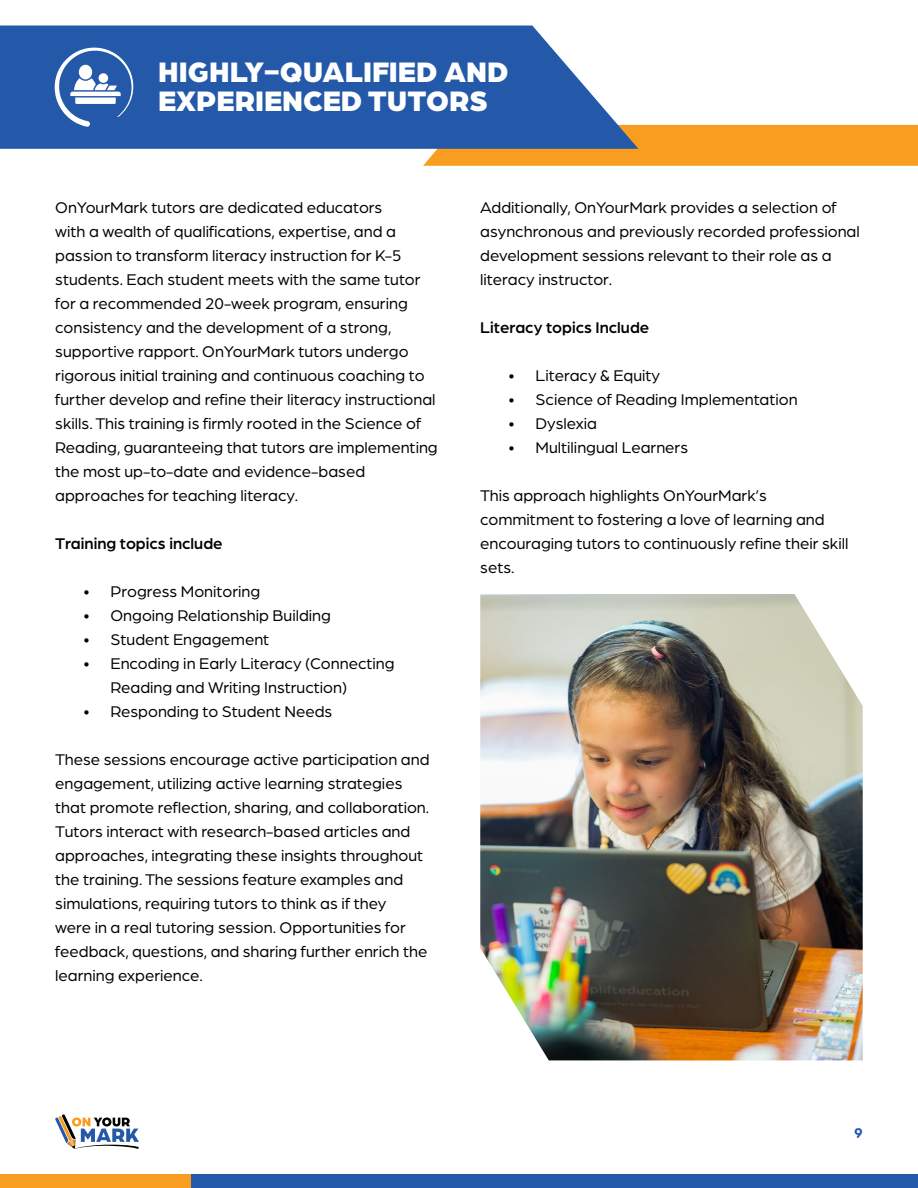
<style>
.page{position:relative;width:918px;height:1188px;background:#fff}
.page>*{position:absolute;margin:0;border:0;box-sizing:border-box;transform-origin:0 0}
.t1{font:900 30px/28.5px "Arboria";color:#fff}
.t2{font:16.5px/24px "Arboria";color:#000}
.t3{font:500 16.5px "Arboria";color:#000}
.t4{font:700 15px "Arboria";color:#2459a9}
</style>
<div class="page">
<svg style="left:55px;top:1114px;width:84px;height:35px"></svg>
<div style="left:0;top:1174px;width:192px;height:14px;background:#f99d20"></div>
<div style="left:192px;top:1174px;width:726px;height:14px;background:#2459a9"></div>
<div style="left:423px;top:125px;width:495px;height:41px;background:#f99d20"></div>
<svg style="left:0;top:26px;width:638px;height:123px;background:#3867b0"></svg>
<svg style="left:54px;top:45px;width:89px;height:82px"></svg>
<img style="left:480px;top:594px;width:383px;height:466px">
<h1 class="t1" style="left:158px;top:56px;width:352px">HIGHLY-QUALIFIED AND<br>EXPERIENCED TUTORS</h1>
<p class="t2" style="left:55px;top:194px;width:384px">OnYourMark tutors are dedicated educators<br>with a wealth of qualifications, expertise, and a passion to transform literacy instruction for K-5 students. Each student meets with the same tutor for a recommended 20-week program, ensuring consistency and the development of a strong, supportive rapport. OnYourMark tutors undergo rigorous initial training and continuous coaching to further develop and refine their literacy instructional skills. This training is firmly rooted in the Science of Reading, guaranteeing that tutors are implementing the most up-to-date and evidence-based approaches for teaching literacy.</p>
<p class="t3" style="left:55px;top:532px;width:169px">Training topics include</p>
<p class="t2" style="left:84px;top:578px;width:178px">• Progress Monitoring</p>
<p class="t2" style="left:84px;top:602px;width:249px">• Ongoing Relationship Building</p>
<p class="t2" style="left:84px;top:626px;width:187px">• Student Engagement</p>
<p class="t2" style="left:111px;top:651px;width:286px;text-indent:-27px">• Encoding in Early Literacy (Connecting<br>Reading and Writing Instruction)</p>
<p class="t2" style="left:84px;top:699px;width:250px">• Responding to Student Needs</p>
<p class="t2" style="left:55px;top:747px;width:376px">These sessions encourage active participation and engagement, utilizing active learning strategies that promote reflection, sharing, and collaboration.<br>Tutors interact with research-based articles and approaches, integrating these insights throughout the training. The sessions feature examples and simulations, requiring tutors to think as if they<br>were in a real tutoring session. Opportunities for feedback, questions, and sharing further enrich the learning experience.</p>
<p class="t2" style="left:480px;top:195px;width:381px">Additionally, OnYourMark provides a selection of asynchronous and previously recorded professional development sessions relevant to their role as a literacy instructor.</p>
<p class="t3" style="left:480px;top:316px;width:171px">Literacy topics Include</p>
<p class="t2" style="left:509px;top:363px;width:153px">• Literacy &amp; Equity</p>
<p class="t2" style="left:509px;top:387px;width:291px">• Science of Reading Implementation</p>
<p class="t2" style="left:509px;top:411px;width:90px">• Dyslexia</p>
<p class="t2" style="left:509px;top:435px;width:181px">• Multilingual Learners</p>
<p class="t2" style="left:480px;top:483px;width:370px">This approach highlights OnYourMark’s commitment to fostering a love of learning and encouraging tutors to continuously refine their skill sets.</p>
<p class="t4" style="left:854px;top:1123px;width:10px">9</p>
</div>
